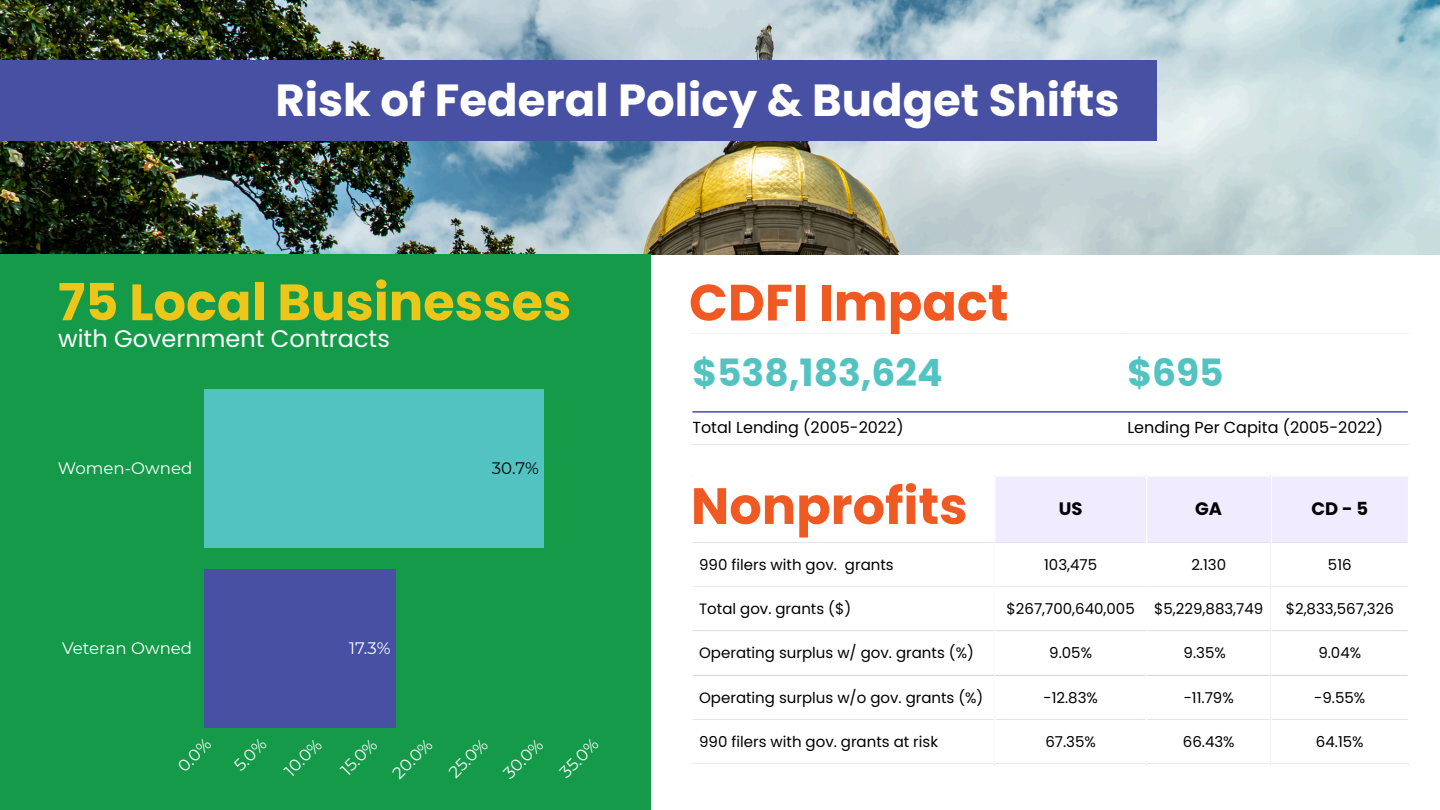
<style>
.page{position:relative;width:1440px;height:810px;background:#fff}
.page>*{position:absolute;margin:0;border:0;box-sizing:border-box;transform-origin:0 0}
.t1{font:700 51px "Poppins";color:#f15922}
.t2{font:700 51px "Poppins";color:#eec61a}
.t3{font:700 45px "Poppins";color:#fff}
.t4{font:700 37.6px "Poppins";color:#53c3c2}
.t5{font:24px "Poppins";color:#fff}
.t6{font:700 18px "Poppins";color:#000}
.t7{font:16.6px "Montserrat";color:#fff}
.t8{font:16.6px "Montserrat";color:#000}
.t9{font:16px "Poppins";color:#000}
.t10{font:15px "Poppins";color:#000}
</style>
<div class="page">
<img style="left:0;top:0;width:1440px;height:254px">
<div style="left:0;top:254px;width:650px;height:556px;background:#149a49"></div>
<div style="left:204px;top:389px;width:340px;height:158px;background:#53c3c2"></div>
<div style="left:204px;top:569px;width:191px;height:158px;background:#4750a2"></div>
<hr style="left:692px;top:411px;width:716px;height:2px;background:#4750a2">
<div style="left:996px;top:477px;width:412px;height:65px;background:#f1ebff"></div>
<hr style="left:692px;top:542px;width:716px;height:1px;background:#f1ebff">
<hr style="left:692px;top:586px;width:716px;height:1px;background:#f1ebff">
<hr style="left:692px;top:630px;width:716px;height:1px;background:#f1ebff">
<hr style="left:692px;top:675px;width:716px;height:1px;background:#f1ebff">
<hr style="left:692px;top:719px;width:716px;height:1px;background:#f1ebff">
<hr style="left:692px;top:763px;width:716px;height:1px;background:#f1ebff">
<hr style="left:994px;top:476px;width:2px;height:288px;background:#fff">
<hr style="left:1146px;top:476px;width:1px;height:288px;background:#fff">
<hr style="left:1270px;top:476px;width:2px;height:288px;background:#fff">
<div style="left:0;top:60px;width:1157px;height:81px;background:#4750a2"></div>
<p class="t3" style="left:276px;top:69px;width:846px">Risk of Federal Policy &amp; Budget Shifts</p>
<p class="t2" style="left:58px;top:267px;width:515px">75 Local Businesses</p>
<p class="t5" style="left:58px;top:322px;width:333px">with Government Contracts</p>
<p class="t7" style="left:58px;top:458px;width:136px">Women-Owned</p>
<p class="t7" style="left:62px;top:638px;width:132px">Veteran Owned</p>
<p class="t7" style="left:349px;top:638px;width:43px">17.3%</p>
<p class="t8" style="left:492px;top:458px;width:49px">30.7%</p>
<p class="t7" style="left:174px;top:762px;width:40px;rotate:-45deg">0.0%</p>
<p class="t7" style="left:230px;top:761px;width:39px;rotate:-45deg">5.0%</p>
<p class="t7" style="left:280px;top:766px;width:46px;rotate:-45deg">10.0%</p>
<p class="t7" style="left:336px;top:765px;width:45px;rotate:-45deg">15.0%</p>
<p class="t7" style="left:388px;top:769px;width:50px;rotate:-45deg">20.0%</p>
<p class="t7" style="left:445px;top:768px;width:48px;rotate:-45deg">25.0%</p>
<p class="t7" style="left:499px;top:769px;width:50px;rotate:-45deg">30.0%</p>
<p class="t7" style="left:556px;top:767px;width:48px;rotate:-45deg">35.0%</p>
<p class="t1" style="left:689px;top:267px;width:321px">CDFI Impact</p>
<p class="t4" style="left:692px;top:346px;width:252px">$538,183,624</p>
<p class="t4" style="left:1127px;top:346px;width:98px">$695</p>
<p class="t9" style="left:692px;top:416px;width:213px">Total Lending (2005-2022)</p>
<p class="t9" style="left:1127px;top:416px;width:257px">Lending Per Capita (2005-2022)</p>
<p class="t1" style="left:691px;top:470px;width:278px">Nonprofits</p>
<p class="t6" style="left:1059px;top:496px;width:25px">US</p>
<p class="t6" style="left:1195px;top:496px;width:28px">GA</p>
<h1 class="t6" style="left:1312px;top:496px;width:58px">CD-5</h1>
<p class="t10" style="left:699px;top:554px;width:196px">990 filers with gov. grants</p>
<p class="t10" style="left:1044px;top:554px;width:55px">103,475</p>
<p class="t10" style="left:1191px;top:554px;width:36px">2.130</p>
<p class="t10" style="left:1328px;top:554px;width:25px">516</p>
<p class="t10" style="left:699px;top:598px;width:154px">Total gov. grants ($)</p>
<p class="t10" style="left:1007px;top:598px;width:130px">$267,700,640,005</p>
<p class="t10" style="left:1154px;top:598px;width:111px">$5,229,883,749</p>
<p class="t10" style="left:1286px;top:598px;width:110px">$2,833,567,326</p>
<p class="t10" style="left:699px;top:643px;width:276px">Operating surplus w/ gov. grants (%)</p>
<p class="t10" style="left:1049px;top:643px;width:44px">9.05%</p>
<p class="t10" style="left:1184px;top:643px;width:44px">9.35%</p>
<p class="t10" style="left:1318px;top:643px;width:44px">9.04%</p>
<p class="t10" style="left:699px;top:687px;width:286px">Operating surplus w/o gov. grants (%)</p>
<p class="t10" style="left:1043px;top:687px;width:56px">-12.83%</p>
<p class="t10" style="left:1184px;top:687px;width:52px">-11.79%</p>
<p class="t10" style="left:1314px;top:687px;width:53px">-9.55%</p>
<p class="t10" style="left:699px;top:731px;width:240px">990 filers with gov. grants at risk</p>
<p class="t10" style="left:1045px;top:731px;width:52px">67.35%</p>
<p class="t10" style="left:1183px;top:731px;width:53px">66.43%</p>
<p class="t10" style="left:1316px;top:731px;width:49px">64.15%</p>
</div>
